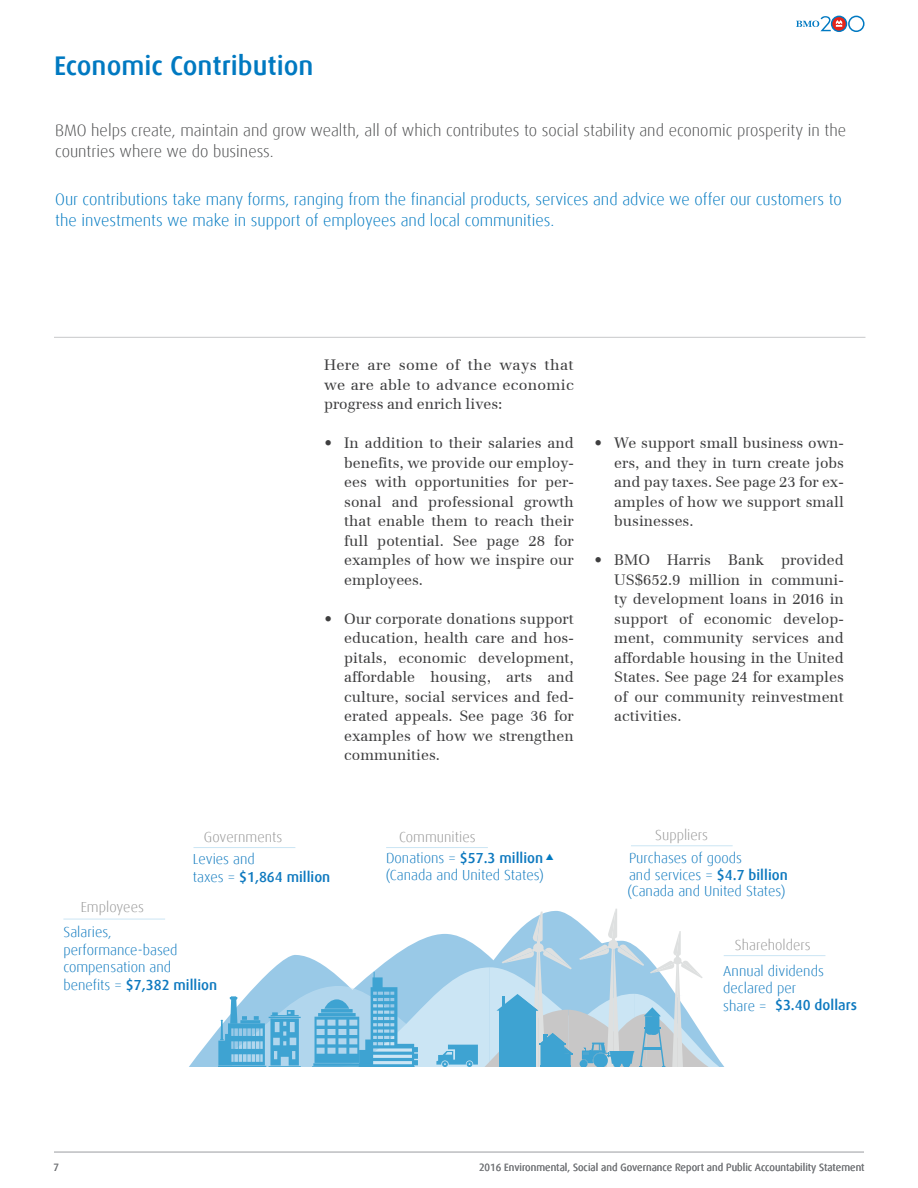
<style>
.page{position:relative;width:918px;height:1188px;background:#fff}
.page>*{position:absolute;margin:0;border:0;box-sizing:border-box;transform-origin:0 0}
.Main_Title_Header{font:500 27px "Dax Offc Pro";color:#0079c1}
.Blue_Copy_under_sect{font:300 16.5px/21px "Dax Offc Pro";color:#0079c1}
.Blue_Copy_under_sect-2{font:300 16.5px/21px "Dax Offc Pro";color:#4b4c4d}
.Body_Copy{font:15px/19.5px "Emona";color:#3e3e3f;text-align:justify}
.t1{font:300 14.55px/17.4px "Dax Offc Pro";color:#0e79bf}
.t2{font:300 14.55px "Dax Offc Pro";color:#969696}
.t3{font:500 14.55px "Dax Offc Pro";color:#0e79bf}
.t4{font:10.5px "Dax Offc Pro";color:#76787b}
.s1{font-weight:500}
.s2{font-weight:300}
</style>
<div class="page">
<svg style="left:848px;top:16px;width:17px;height:16px"></svg>
<svg style="left:831px;top:16px;width:16px;height:16px"></svg>
<svg style="left:832px;top:17px;width:14px;height:14px"></svg>
<svg style="left:796px;top:16px;width:46px;height:15px"></svg>
<hr style="left:54px;top:1152px;width:810px;height:1px;background:#bcbdc0">
<hr style="left:54px;top:337px;width:811px;height:1px;background:#c7c8ca">
<svg style="left:189px;top:909px;width:536px;height:158px"></svg>
<hr style="left:386px;top:847px;width:102px;height:1px;background:#cbe5f4">
<hr style="left:631px;top:845px;width:102px;height:1px;background:#cbe5f4">
<hr style="left:63px;top:919px;width:102px;height:1px;background:#cbe5f4">
<hr style="left:724px;top:955px;width:101px;height:1px;background:#cbe5f4">
<hr style="left:194px;top:847px;width:101px;height:1px;background:#cbe5f4">
<p class="Main_Title_Header" style="left:54px;top:48px;width:261px">Economic Contribution</p>
<p class="Blue_Copy_under_sect-2" style="left:55px;top:120px;width:792px">BMO helps create, maintain and grow wealth, all of which contributes to social stability and economic prosperity in the countries where we do business.</p>
<p class="Blue_Copy_under_sect" style="left:55px;top:189px;width:788px">Our contributions take many forms, ranging from the financial products, services and advice we offer our customers to the investments we make in support of employees and local communities.</p>
<p class="Body_Copy" style="left:324px;top:355px;width:251px">Here are some of the ways that we are able to advance economic progress and enrich lives:</p>
<p class="Body_Copy" style="left:344px;top:433px;width:231px;text-indent:-20px">• In addition to their salaries and benefits, we provide our employ&shy;ees with opportunities for per&shy;sonal and professional growth that enable them to reach their full potential. See page 28 for examples of how we inspire our employees.</p>
<p class="Body_Copy" style="left:344px;top:609px;width:231px;text-indent:-20px">• Our corporate donations support education, health care and hos&shy;pitals, economic development, affordable housing, arts and culture, social services and fed&shy;erated appeals. See page 36 for examples of how we strengthen communities.</p>
<p class="Body_Copy" style="left:614px;top:433px;width:231px;text-indent:-20px">• We support small business own&shy;ers, and they in turn create jobs and pay taxes. See page 23 for ex&shy;amples of how we support small businesses.</p>
<p class="Body_Copy" style="left:614px;top:550px;width:231px;text-indent:-20px">• BMO Harris Bank provided US$652.9 million in communi&shy;ty development loans in 2016 in support of economic develop&shy;ment, community services and affordable housing in the United States. See page 24 for examples of our community reinvestment activities.</p>
<p class="t2" style="left:81px;top:897px;width:65px">Employees</p>
<p class="t2" style="left:204px;top:827px;width:80px">Governments</p>
<p class="t2" style="left:399px;top:827px;width:78px">Communities</p>
<p class="t2" style="left:655px;top:825px;width:54px">Suppliers</p>
<p class="t1" style="left:193px;top:851px;width:139px">Levies and<br>taxes = <span class="s1">$1,864 million</span></p>
<p class="t1" style="left:629px;top:849px;width:160px">Purchases of goods<br>and services = <span class="s1">$4.7 billion</span></p>
<p class="t3" style="left:386px;top:849px;width:158px"><span class="s2">Donations =</span> $57.3 million</p>
<p class="t1" style="left:386px;top:866px;width:160px">(Canada and United States)</p>
<p class="t1" style="left:627px;top:882px;width:160px">(Canada and United States)</p>
<p class="t1" style="left:63px;top:924px;width:155px">Salaries, performance-based compensation and benefits = <span class="s1">$7,382 million</span></p>
<p class="t2" style="left:735px;top:936px;width:77px">Shareholders</p>
<p class="t1" style="left:723px;top:962px;width:102px">Annual dividends declared per share =</p>
<p class="t3" style="left:775px;top:995px;width:83px">$3.40 dollars</p>
<p class="t4" style="left:53px;top:1161px;width:7px">7</p>
<p class="t4" style="left:479px;top:1161px;width:387px">2016 Environmental, Social and Governance Report and Public Accountability Statement</p>
</div>
